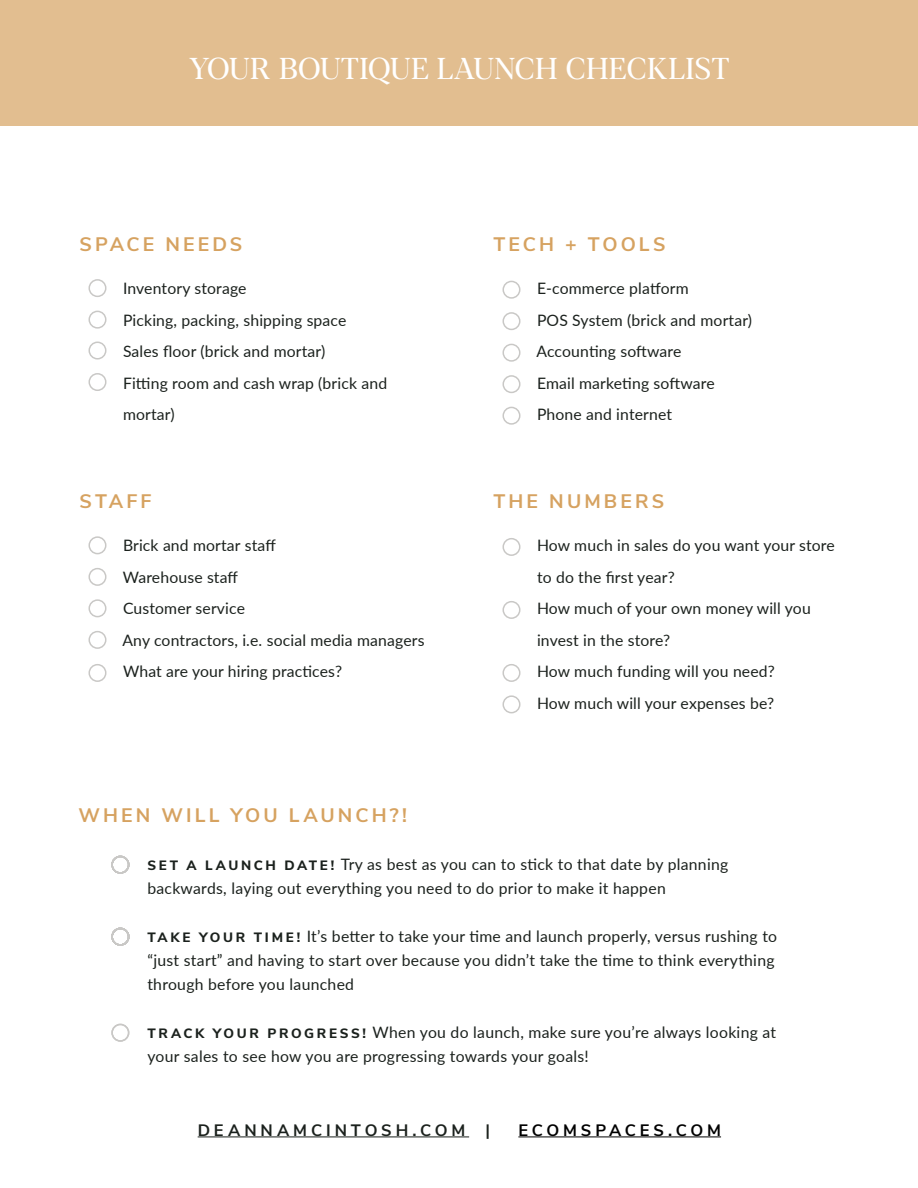
<style>
.page{position:relative;width:918px;height:1188px;background:#fff}
.page>*{position:absolute;margin:0;border:0;box-sizing:border-box;transform-origin:0 0}
.t1{font:30px "Blacker Display";letter-spacing:.01em;color:#fff}
.t2{font:700 19.5px "Nunito Sans";letter-spacing:.155em;color:#d6a260}
.t3{font:700 16.5px "Nunito Sans";letter-spacing:.24em;color:#1b211d}
.t4{font:700 16.5px "Nunito Sans";letter-spacing:.23em;color:#000}
.t5{font:15.75px/31.5px "Lato";letter-spacing:.01em;color:#1b211d}
.s1{font-family:"Expo Serif Pro";color:#fff}
.s2{font-family:"Nunito Sans";font-weight:800;font-size:13.5px}
</style>
<div class="page">
<div style="left:0;top:0;width:918px;height:126px;background:#e2be90"></div>
<hr style="left:198px;top:1137px;width:271px;height:1px;background:#1b211d">
<hr style="left:518px;top:1137px;width:203px;height:1px;background:#000">
<div style="left:88px;top:279px;width:18px;height:18px;border:2px solid #c9c8c6;border-radius:50%"></div>
<div style="left:88px;top:311px;width:18px;height:18px;border:2px solid #c9c8c6;border-radius:50%"></div>
<div style="left:88px;top:342px;width:18px;height:18px;border:2px solid #c9c8c6;border-radius:50%"></div>
<div style="left:88px;top:373px;width:18px;height:18px;border:2px solid #c9c8c6;border-radius:50%"></div>
<div style="left:88px;top:536px;width:18px;height:18px;border:2px solid #c9c8c6;border-radius:50%"></div>
<div style="left:88px;top:568px;width:18px;height:18px;border:2px solid #c9c8c6;border-radius:50%"></div>
<div style="left:88px;top:599px;width:18px;height:18px;border:2px solid #c9c8c6;border-radius:50%"></div>
<div style="left:88px;top:631px;width:18px;height:18px;border:2px solid #c9c8c6;border-radius:50%"></div>
<div style="left:88px;top:664px;width:18px;height:18px;border:2px solid #c9c8c6;border-radius:50%"></div>
<div style="left:502px;top:281px;width:18px;height:18px;border:2px solid #c9c8c6;border-radius:50%"></div>
<div style="left:502px;top:312px;width:18px;height:18px;border:2px solid #c9c8c6;border-radius:50%"></div>
<div style="left:502px;top:344px;width:18px;height:18px;border:2px solid #c9c8c6;border-radius:50%"></div>
<div style="left:502px;top:375px;width:18px;height:18px;border:2px solid #c9c8c6;border-radius:50%"></div>
<div style="left:502px;top:407px;width:18px;height:18px;border:2px solid #c9c8c6;border-radius:50%"></div>
<div style="left:502px;top:538px;width:18px;height:18px;border:2px solid #c9c8c6;border-radius:50%"></div>
<div style="left:502px;top:601px;width:18px;height:18px;border:2px solid #c9c8c6;border-radius:50%"></div>
<div style="left:502px;top:664px;width:18px;height:18px;border:2px solid #c9c8c6;border-radius:50%"></div>
<div style="left:502px;top:695px;width:18px;height:18px;border:2px solid #c9c8c6;border-radius:50%"></div>
<div style="left:111px;top:856px;width:18px;height:18px;border:2px solid #c9c8c6;border-radius:50%"></div>
<div style="left:111px;top:928px;width:18px;height:18px;border:2px solid #c9c8c6;border-radius:50%"></div>
<div style="left:111px;top:1024px;width:18px;height:18px;border:2px solid #c9c8c6;border-radius:50%"></div>
<h1 class="t1" style="left:189px;top:50px;width:542px">YOUR BOUTIQUE LAUNCH CHECKLIST</h1>
<p class="t2" style="left:80px;top:230px;width:164px">SPACE NEEDS</p>
<p class="t5" style="left:123px;top:272px;width:266px">Inventory storage<br>Picking, packing, shipping space<br>Sales floor (brick and mortar)<br>Fitting room and cash wrap (brick and mortar)</p>
<p class="t2" style="left:80px;top:487px;width:74px">STAFF</p>
<p class="t5" style="left:122px;top:529px;width:304px">Brick and mortar staff<br>Warehouse staff<br>Customer service<br>Any contractors, i.e. social media managers<br>What are your hiring practices?</p>
<p class="t2" style="left:78px;top:801px;width:330px">WHEN WILL YOU LAUNCH?!</p>
<p class="t2" style="left:494px;top:230px;width:174px">TECH + TOOLS</p>
<p class="t5" style="left:536px;top:272px;width:217px">E-commerce platform<br>POS System (brick and mortar)<br>Accounting software<br>Email marketing software<br>Phone and internet<span class="s1">M</span></p>
<p class="t2" style="left:494px;top:487px;width:172px">THE NUMBERS</p>
<p class="t5" style="left:537px;top:529px;width:299px">How much in sales do you want your store to do the first year?<br>How much of your own money will you invest in the store?<br>How much funding will you need?<br>How much will your expenses be?</p>
<p class="t5" style="left:147px;top:852px;width:583px;line-height:24px"><span class="s2">S E T A L AU N C H DAT E !</span> Try as best as you can to stick to that date by planning backwards, laying out everything you need to do prior to make it happen</p>
<p class="t5" style="left:147px;top:924px;width:631px;line-height:24px"><span class="s2">TA K E YO U R T I M E !</span> It’s better to take your time and launch properly, versus rushing to “just start” and having to start over because you didn’t take the time to think everything through before you launched</p>
<p class="t5" style="left:147px;top:1020px;width:630px;line-height:24px"><span class="s2">T R AC K YO U R P R O G R E S S !</span> When you do launch, make sure you’re always looking at your sales to see how you are progressing towards your goals!</p>
<p class="t3" style="left:198px;top:1118px;width:294px">DEANNAMCINTOSH.COM |</p>
<p class="t4" style="left:518px;top:1118px;width:204px">ECOMSPACES.COM</p>
</div>
